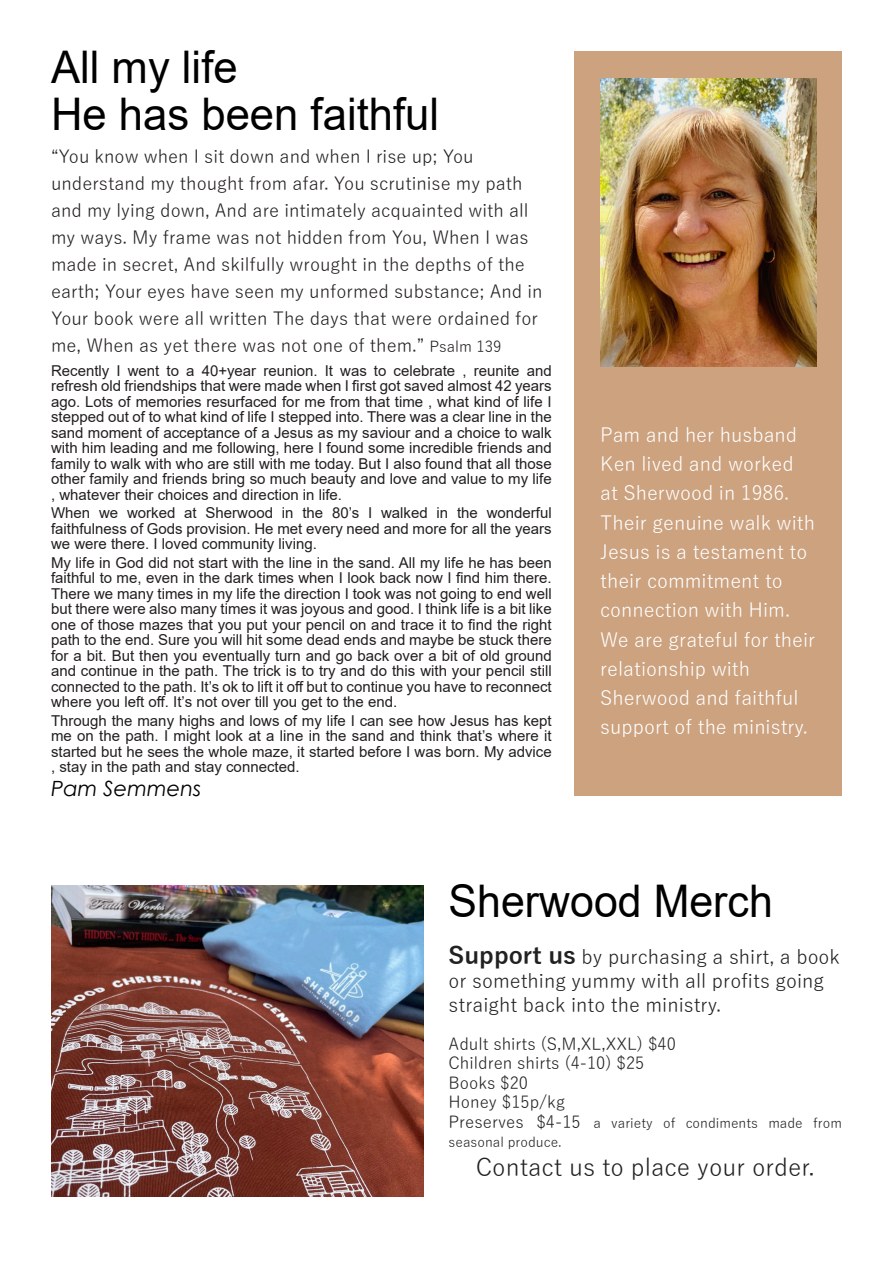
<style>
.page{position:relative;width:893px;height:1263px;background:#fff}
.page>*{position:absolute;margin:0;border:0;box-sizing:border-box;transform-origin:0 0}
.t1{font:45px/46.5px "Arial";color:#000}
.t2{font:45px "Arial";color:#000;scale:.95 1}
.t3{font:24px "Yu Gothic";color:#212121}
.t4{font:italic 21px "Century Gothic";color:#000}
.t5{font:19.5px/29.2px "Yu Gothic";color:#fff}
.t6{font:19.5px/24px "Yu Gothic";color:#212121}
.t7{font:18px/27px "Yu Gothic";color:#231f20}
.t8{font:16.5px/19.5px "Yu Gothic";color:#212121}
.t9{font:15px/15.5px "Arial";color:#231f20;text-align:justify}
.t10{font:13.5px/19.5px "Yu Gothic";color:#212121}
.s1{font-size:15px}
.s2{font-weight:700;font-size:24px}
.s3{font-size:16.5px}
</style>
<div class="page">
<img style="left:51px;top:885px;width:373px;height:312px">
<div style="left:575px;top:51px;width:267px;height:744px;background:#cca27f"></div>
<img style="left:600px;top:79px;width:216px;height:287px">
<h1 class="t1" style="left:51px;top:48px;width:390px">All my life<br>He has been faithful</h1>
<p class="t7" style="left:51px;top:143px;width:493px">“You know when I sit down and when I rise up; You understand my thought from afar. You scrutinise my path and my lying down, And are intimately acquainted with all my ways. My frame was not hidden from You, When I was made in secret, And skilfully wrought in the depths of the earth; Your eyes have seen my unformed substance; And in Your book were all written The days that were ordained for me, When as yet there was not one of them.” <span class="s1">Psalm 139</span></p>
<p class="t9" style="left:51px;top:364px;width:502px">Recently I went to a 40+year reunion. It was to celebrate , reunite and refresh old friendships that were made when I first got saved almost 42 years ago. Lots of memories resurfaced for me from that time , what kind of life I stepped out of to what kind of life I stepped into. There was a clear line in the sand moment of acceptance of a Jesus as my saviour and a choice to walk with him leading and me following, here I found some incredible friends and family to walk with who are still with me today. But I also found that all those other family and friends bring so much beauty and love and value to my life , whatever their choices and direction in life.</p>
<p class="t9" style="left:51px;top:507px;width:502px">When we worked at Sherwood in the 80’s I walked in the wonderful faithfulness of Gods provision. He met every need and more for all the years we were there. I loved community living.</p>
<p class="t9" style="left:51px;top:556px;width:502px">My life in God did not start with the line in the sand. All my life he has been faithful to me, even in the dark times when I look back now I find him there.<br>There we many times in my life the direction I took was not going to end well but there were also many times it was joyous and good. I think life is a bit like one of those mazes that you put your pencil on and trace it to find the right path to the end. Sure you will hit some dead ends and maybe be stuck there for a bit. But then you eventually turn and go back over a bit of old ground and continue in the path. The trick is to try and do this with your pencil still connected to the path. It’s ok to lift it off but to continue you have to reconnect where you left off. It’s not over till you get to the end.</p>
<p class="t9" style="left:51px;top:714px;width:502px">Through the many highs and lows of my life I can see how Jesus has kept me on the path. I might look at a line in the sand and think that’s where it started but he sees the whole maze, it started before I was born. My advice , stay in the path and stay connected.</p>
<h3 class="t4" style="left:51px;top:780px;width:152px">Pam Semmens</h3>
<p class="t5" style="left:600px;top:420px;width:217px">Pam and her husband<br>Ken lived and worked at Sherwood in 1986.<br>Their genuine walk with<br>Jesus is a testament to their commitment to connection with Him.<br>We are grateful for their relationship with<br>Sherwood and faithful support of the ministry.</p>
<h1 class="t2" style="left:449px;top:885px;width:343px">Sherwood Merch</h1>
<h3 class="t6" style="left:449px;top:944px;width:393px"><span class="s2">Support us</span> by purchasing a shirt, a book or something yummy with all profits going straight back into the ministry.</h3>
<p class="t8" style="left:449px;top:1033px;width:229px">Adult shirts (S,M,XL,XXL) $40<br>Children shirts (4-10) $25<br>Books $20<br>Honey $15p/kg</p>
<p class="t10" style="left:449px;top:1113px;width:395px"><span class="s3">Preserves $4-15</span> a variety of condiments made from seasonal produce.</p>
<h2 class="t3" style="left:476px;top:1154px;width:340px">Contact us to place your order.</h2>
</div>
